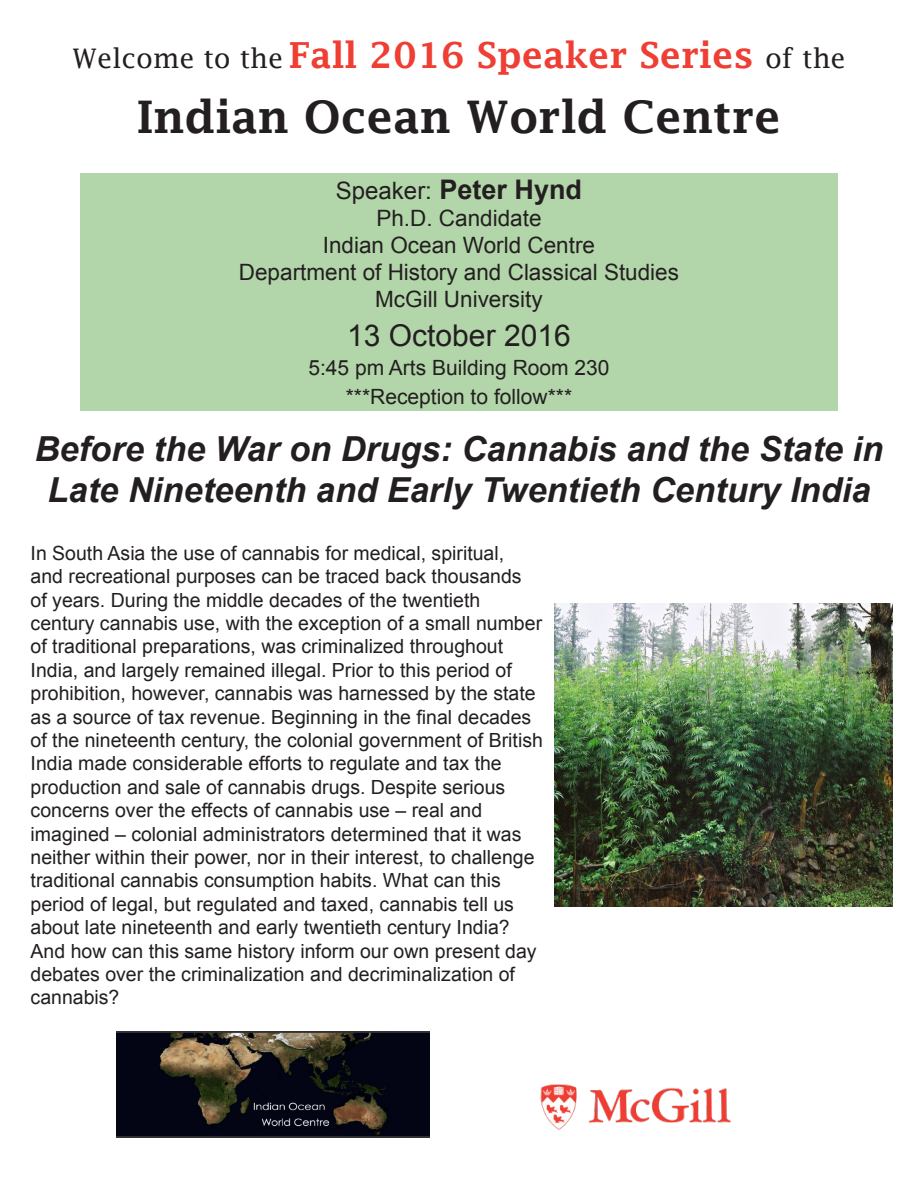
<style>
.page{position:relative;width:918px;height:1188px;background:#fff}
.page>*{position:absolute;margin:0;border:0;box-sizing:border-box;transform-origin:0 0}
.t1{font:600 45px "Lucida Fax";color:#231f20}
.t2{font:600 36px "Lucida Fax";color:#ef3e33}
.t3{font:italic 700 34.5px/41.4px "Arial";color:#231f20;text-align:center}
.t4{font:30px "Arial";color:#231f20}
.t5{font:700 27px "Arial";color:#231f20}
.t6{font:22.5px "Arial";color:#231f20}
.t7{font:21px "Arial";color:#231f20}
.t8{font:19.5px/23.4px "Arial";color:#231f20}
.s1{font-weight:400;font-size:27px;color:#231f20}
.s2{font-weight:400;font-size:24px}
</style>
<div class="page">
<div style="left:80px;top:173px;width:758px;height:237px;background:#b2d6a9"></div>
<img style="left:117px;top:1031px;width:313px;height:107px">
<img style="left:541px;top:1084px;width:190px;height:46px">
<img style="left:554px;top:603px;width:339px;height:303px">
<p class="t2" style="left:72px;top:35px;width:775px"><span class="s1">Welcome to the</span> Fall 2016 Speaker Series <span class="s1">of the</span></p>
<p class="t1" style="left:137px;top:91px;width:646px">Indian Ocean World Centre</p>
<p class="t5" style="left:336px;top:171px;width:248px"><span class="s2">Speaker:</span> Peter Hynd</p>
<p class="t6" style="left:376px;top:203px;width:167px">Ph.D. Candidate</p>
<p class="t6" style="left:323px;top:230px;width:274px">Indian Ocean World Centre</p>
<p class="t6" style="left:239px;top:257px;width:442px">Department of History and Classical Studies</p>
<p class="t6" style="left:375px;top:284px;width:169px">McGill University</p>
<p class="t4" style="left:347px;top:316px;width:225px">13 October 2016</p>
<p class="t7" style="left:308px;top:354px;width:303px">5:45 pm Arts Building Room 230</p>
<p class="t7" style="left:346px;top:383px;width:228px">***Reception to follow***</p>
<p class="t3" style="left:35px;top:429px;width:850px">Before the War on Drugs: Cannabis and the State in<br>Late Nineteenth and Early Twentieth Century India</p>
<p class="t8" style="left:31px;top:541px;width:514px">In South Asia the use of cannabis for medical, spiritual,<br>and recreational purposes can be traced back thousands<br>of years. During the middle decades of the twentieth century cannabis use, with the exception of a small number of traditional preparations, was criminalized throughout India, and largely remained illegal. Prior to this period of prohibition, however, cannabis was harnessed by the state as a source of tax revenue. Beginning in the final decades of the nineteenth century, the colonial government of British India made considerable efforts to regulate and tax the production and sale of cannabis drugs. Despite serious concerns over the effects of cannabis use – real and imagined – colonial administrators determined that it was neither within their power, nor in their interest, to challenge traditional cannabis consumption habits. What can this period of legal, but regulated and taxed, cannabis tell us about late nineteenth and early twentieth century India?<br>And how can this same history inform our own present day debates over the criminalization and decriminalization of cannabis?</p>
</div>
